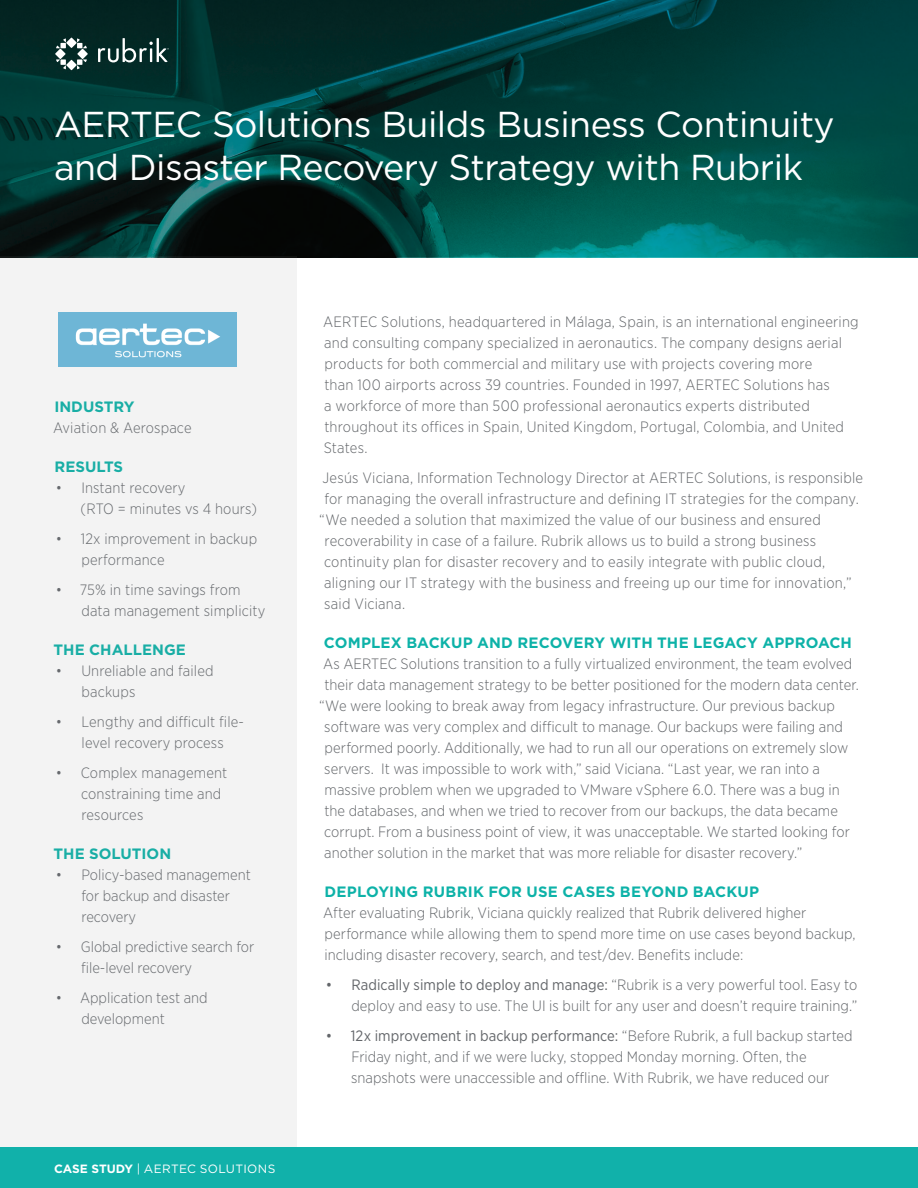
<style>
.page{position:relative;width:918px;height:1188px;background:#fff}
.page>*{position:absolute;margin:0;border:0;box-sizing:border-box;transform-origin:0 0}
.t1{font:36px/43.2px "Gotham";letter-spacing:-.015em;color:#fff}
.t2{font:300 15px/21px "Gotham Narrow";letter-spacing:.005em;color:#63666a}
.t3{font:700 15px "Gotham";letter-spacing:.005em;color:#0db2a8}
.t4{font:12px "Gotham";letter-spacing:.025em;color:#fff}
.s1{font-weight:700}
.s2{font-weight:400}
</style>
<div class="page">
<img style="left:0;top:0;width:918px;height:258px">
<svg style="left:66px;top:38px;width:11px;height:10px"></svg>
<svg style="left:66px;top:60px;width:11px;height:10px"></svg>
<svg style="left:77px;top:49px;width:11px;height:10px"></svg>
<svg style="left:56px;top:38px;width:10px;height:10px"></svg>
<svg style="left:77px;top:59px;width:10px;height:10px"></svg>
<svg style="left:56px;top:59px;width:10px;height:10px"></svg>
<svg style="left:77px;top:38px;width:10px;height:10px"></svg>
<svg style="left:55px;top:49px;width:11px;height:10px"></svg>
<svg style="left:98px;top:38px;width:71px;height:24px"></svg>
<div style="left:0;top:1148px;width:918px;height:40px;background:#11b1aa"></div>
<div style="left:0;top:256px;width:297px;height:892px;background:#f3f3f3"></div>
<img style="left:59px;top:312px;width:178px;height:55px">
<h1 class="t1" style="left:54px;top:102px;width:782px">AERTEC Solutions Builds Business Continuity and Disaster Recovery Strategy with Rubrik</h1>
<p class="t3" style="left:54px;top:396px;width:82px">INDUSTRY</p>
<p class="t2" style="left:53px;top:417px;width:140px">Aviation &amp; Aerospace</p>
<p class="t3" style="left:55px;top:456px;width:70px">RESULTS</p>
<p class="t2" style="left:81px;top:477px;width:178px;text-indent:-25px">• Instant recovery<br>(RTO = minutes vs 4 hours)</p>
<p class="t2" style="left:82px;top:528px;width:177px;text-indent:-26px">• 12x improvement in backup performance</p>
<p class="t2" style="left:81px;top:579px;width:185px;text-indent:-26px">• 75% in time savings from data management simplicity</p>
<p class="t3" style="left:54px;top:639px;width:134px">THE CHALLENGE</p>
<p class="t2" style="left:82px;top:660px;width:134px;text-indent:-26px">• Unreliable and failed backups</p>
<p class="t2" style="left:56px;top:711px;width:190px;text-align:center">• Lengthy and difficult file&shy;level recovery process</p>
<p class="t2" style="left:81px;top:762px;width:148px;text-indent:-25px">• Complex management constraining time and resources</p>
<p class="t3" style="left:54px;top:843px;width:119px">THE SOLUTION</p>
<p class="t2" style="left:81px;top:864px;width:171px;text-indent:-25px">• Policy-based management for backup and disaster recovery</p>
<p class="t2" style="left:81px;top:936px;width:175px;text-indent:-25px">• Global predictive search for file-level recovery</p>
<p class="t2" style="left:81px;top:987px;width:128px;text-indent:-25px">• Application test and development</p>
<p class="t4" style="left:54px;top:1161px;width:223px"><span class="s1">CASE STUDY</span> | AERTEC SOLUTIONS</p>
<p class="t2" style="left:323px;top:311px;width:537px">AERTEC Solutions, headquartered in Málaga, Spain, is an international engineering and consulting company specialized in aeronautics. The company designs aerial products for both commercial and military use with projects covering more<br>than 100 airports across 39 countries. Founded in 1997, AERTEC Solutions has<br>a workforce of more than 500 professional aeronautics experts distributed throughout its offices in Spain, United Kingdom, Portugal, Colombia, and United States.</p>
<p class="t2" style="left:322px;top:467px;width:542px">Jesús Viciana, Information Technology Director at AERTEC Solutions, is responsible</p>
<p class="t2" style="left:324px;top:488px;width:536px">for managing the overall infrastructure and defining IT strategies for the company.</p>
<p class="t2" style="left:319px;top:509px;width:503px">“We needed a solution that maximized the value of our business and ensured</p>
<p class="t2" style="left:325px;top:530px;width:493px">recoverability in case of a failure. Rubrik allows us to build a strong business</p>
<p class="t2" style="left:324px;top:551px;width:503px">continuity plan for disaster recovery and to easily integrate with public cloud,</p>
<p class="t2" style="left:324px;top:572px;width:529px">aligning our IT strategy with the business and freeing up our time for innovation,”</p>
<p class="t2" style="left:324px;top:593px;width:82px">said Viciana.</p>
<p class="t3" style="left:324px;top:633px;width:530px">COMPLEX BACKUP AND RECOVERY WITH THE LEGACY APPROACH</p>
<p class="t2" style="left:323px;top:653px;width:531px">As AERTEC Solutions transition to a fully virtualized environment, the team evolved</p>
<p class="t2" style="left:324px;top:674px;width:536px">their data management strategy to be better positioned for the modern data center.</p>
<p class="t2" style="left:319px;top:695px;width:517px">“We were looking to break away from legacy infrastructure. Our previous backup</p>
<p class="t2" style="left:324px;top:716px;width:520px">software was very complex and difficult to manage. Our backups were failing and</p>
<p class="t2" style="left:325px;top:737px;width:525px">performed poorly. Additionally, we had to run all our operations on extremely slow</p>
<p class="t2" style="left:324px;top:758px;width:497px">servers. It was impossible to work with,” said Viciana. “Last year, we ran into a</p>
<p class="t2" style="left:325px;top:779px;width:517px">massive problem when we upgraded to VMware vSphere 6.0. There was a bug in</p>
<p class="t2" style="left:324px;top:800px;width:515px">the databases, and when we tried to recover from our backups, the data became</p>
<p class="t2" style="left:324px;top:821px;width:527px">corrupt. From a business point of view, it was unacceptable. We started looking for</p>
<p class="t2" style="left:324px;top:842px;width:480px">another solution in the market that was more reliable for disaster recovery.”</p>
<p class="t3" style="left:325px;top:882px;width:436px">DEPLOYING RUBRIK FOR USE CASES BEYOND BACKUP</p>
<p class="t2" style="left:323px;top:902px;width:534px">After evaluating Rubrik, Viciana quickly realized that Rubrik delivered higher performance while allowing them to spend more time on use cases beyond backup, including disaster recovery, search, and test/dev. Benefits include:</p>
<p class="t2" style="left:326px;top:974px;width:533px;text-align:right"><span class="s2">• Radically simple to deploy and manage:</span> “Rubrik is a very powerful tool. Easy to deploy and easy to use. The UI is built for any user and doesn’t require training.”</p>
<p class="t2" style="left:351px;top:1025px;width:503px;text-indent:-26px"><span class="s2">• 12x improvement in backup performance:</span> “Before Rubrik, a full backup started<br>Friday night, and if we were lucky, stopped Monday morning. Often, the snapshots were unaccessible and offline. With Rubrik, we have reduced our</p>
</div>
